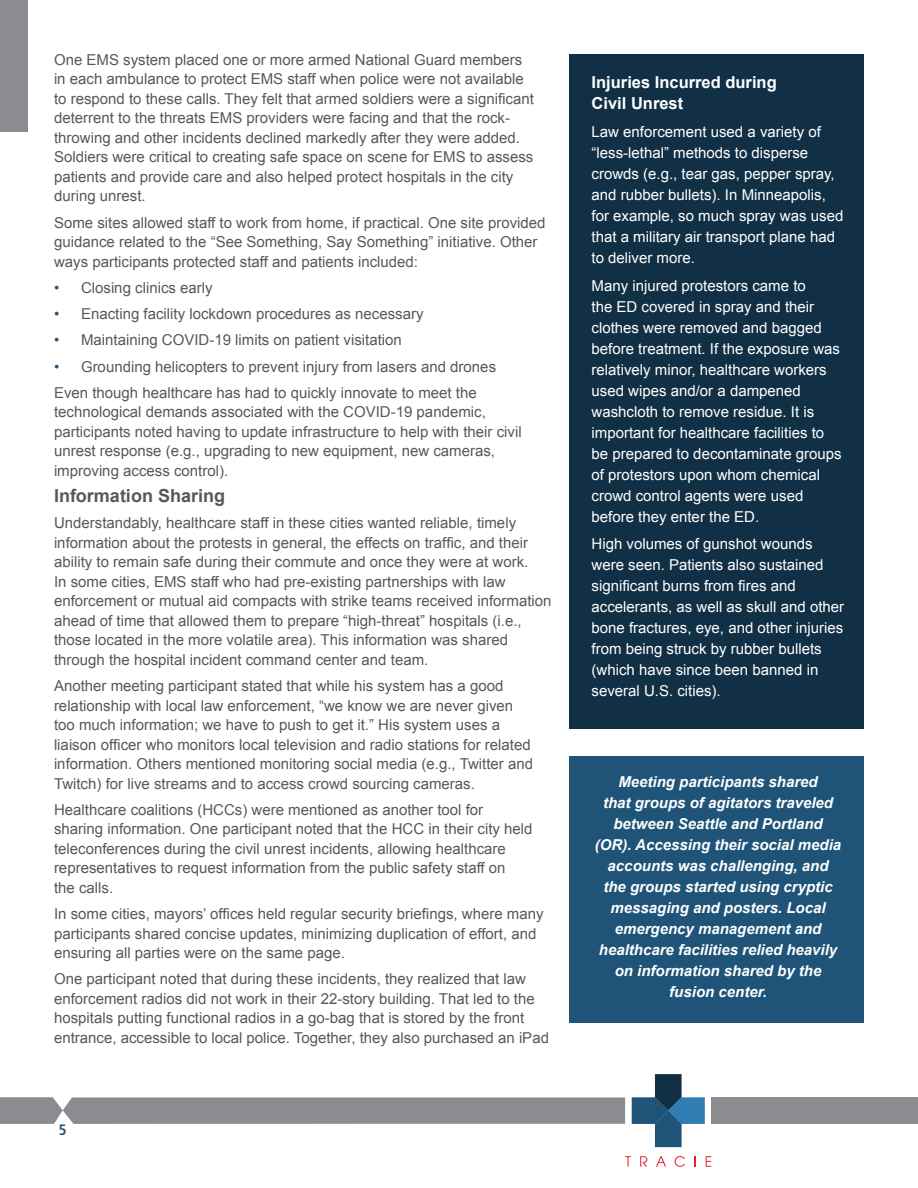
<style>
.page{position:relative;width:918px;height:1188px;background:#fff}
.page>*{position:absolute;margin:0;border:0;box-sizing:border-box;transform-origin:0 0}
.t1{font:700 18px "Arial";color:#57585a}
.t2{font:700 16.5px/21px "Arial";color:#fff}
.t3{font:15px/19.5px "Arial";color:#57585a}
.t4{font:15px/21px "Arial";color:#fff}
.t5{font:italic 700 15px/21px "Arial";color:#fff;text-align:center}
.t6{font:700 condensed 15px "Frutiger";color:#1f5478}
.s1{color:#1f5478}
</style>
<div class="page">
<svg style="left:632px;top:1074px;width:73px;height:73px"></svg>
<svg style="left:625px;top:1156px;width:6px;height:11px"></svg>
<svg style="left:640px;top:1156px;width:7px;height:11px"></svg>
<svg style="left:656px;top:1156px;width:10px;height:11px"></svg>
<svg style="left:675px;top:1156px;width:10px;height:11px"></svg>
<svg style="left:706px;top:1156px;width:5px;height:11px"></svg>
<div style="left:0;top:0;width:28px;height:131px;background:#8b8c90"></div>
<svg style="left:0;top:1097px;width:625px;height:27px;background:#8f9094"></svg>
<div style="left:711px;top:1097px;width:207px;height:27px;background:#8b8c90"></div>
<div style="left:569px;top:54px;width:295px;height:675px;background:#123045"></div>
<div style="left:569px;top:756px;width:295px;height:267px;background:#1f5478"></div>
<p class="t3" style="left:54px;top:50px;width:481px">One EMS system placed one or more armed National Guard members in each ambulance to protect EMS staff when police were not available to respond to these calls. They felt that armed soldiers were a significant</p>
<p class="t3" style="left:54px;top:109px;width:481px">deterrent to the threats EMS providers were facing and that the rock&shy;throwing and other incidents declined markedly after they were added.<br>Soldiers were critical to creating safe space on scene for EMS to assess patients and provide care and also helped protect hospitals in the city during unrest.</p>
<p class="t3" style="left:54px;top:213px;width:493px">Some sites allowed staff to work from home, if practical. One site provided guidance related to the “See Something, Say Something” initiative. Other ways participants protected staff and patients included:</p>
<p class="t3" style="left:54px;top:278px;width:160px"><span class="s1">•</span> Closing clinics early</p>
<p class="t3" style="left:54px;top:304px;width:371px"><span class="s1">•</span> Enacting facility lockdown procedures as necessary</p>
<p class="t3" style="left:54px;top:331px;width:349px"><span class="s1">•</span> Maintaining COVID-19 limits on patient visitation</p>
<p class="t3" style="left:54px;top:357px;width:444px"><span class="s1">•</span> Grounding helicopters to prevent injury from lasers and drones</p>
<p class="t3" style="left:54px;top:383px;width:469px">Even though healthcare has had to quickly innovate to meet the technological demands associated with the COVID-19 pandemic, participants noted having to update infrastructure to help with their civil unrest response (e.g., upgrading to new equipment, new cameras, improving access control).</p>
<h4 class="t1" style="left:54px;top:484px;width:173px">Information Sharing</h4>
<p class="t3" style="left:54px;top:514px;width:476px">Understandably, healthcare staff in these cities wanted reliable, timely information about the protests in general, the effects on traffic, and their ability to remain safe during their commute and once they were at work.</p>
<p class="t3" style="left:54px;top:572px;width:499px">In some cities, EMS staff who had pre-existing partnerships with law enforcement or mutual aid compacts with strike teams received information ahead of time that allowed them to prepare “high-threat” hospitals (i.e., those located in the more volatile area). This information was shared through the hospital incident command center and team.</p>
<p class="t3" style="left:54px;top:676px;width:461px">Another meeting participant stated that while his system has a good relationship with local law enforcement, “we know we are never given</p>
<p class="t3" style="left:54px;top:715px;width:478px">too much information; we have to push to get it.” His system uses a liaison officer who monitors local television and radio stations for related</p>
<p class="t3" style="left:54px;top:754px;width:481px">information. Others mentioned monitoring social media (e.g., Twitter and<br>Twitch) for live streams and to access crowd sourcing cameras.</p>
<p class="t3" style="left:54px;top:800px;width:480px">Healthcare coalitions (HCCs) were mentioned as another tool for sharing information. One participant noted that the HCC in their city held</p>
<p class="t3" style="left:54px;top:839px;width:453px">teleconferences during the civil unrest incidents, allowing healthcare</p>
<p class="t3" style="left:54px;top:859px;width:453px">representatives to request information from the public safety staff on</p>
<p class="t3" style="left:54px;top:878px;width:61px">the calls.</p>
<p class="t3" style="left:54px;top:904px;width:491px">In some cities, mayors’ offices held regular security briefings, where many</p>
<p class="t3" style="left:54px;top:924px;width:484px">participants shared concise updates, minimizing duplication of effort, and ensuring all parties were on the same page.</p>
<p class="t3" style="left:54px;top:970px;width:473px">One participant noted that during these incidents, they realized that law</p>
<p class="t3" style="left:54px;top:989px;width:497px">enforcement radios did not work in their 22-story building. That led to the hospitals putting functional radios in a go-bag that is stored by the front entrance, accessible to local police. Together, they also purchased an iPad</p>
<p class="t6" style="left:59px;top:1121px;width:9px">5</p>
<h4 class="t2" style="left:592px;top:72px;width:187px">Injuries Incurred during<br>Civil Unrest</h4>
<p class="t4" style="left:592px;top:121px;width:245px">Law enforcement used a variety of “less-lethal” methods to disperse crowds (e.g., tear gas, pepper spray,</p>
<p class="t4" style="left:592px;top:184px;width:236px">and rubber bullets). In Minneapolis,</p>
<p class="t4" style="left:592px;top:205px;width:253px">for example, so much spray was used that a military air transport plane had to deliver more.</p>
<p class="t4" style="left:592px;top:275px;width:224px">Many injured protestors came to the ED covered in spray and their</p>
<p class="t4" style="left:592px;top:317px;width:250px">clothes were removed and bagged before treatment. If the exposure was</p>
<p class="t4" style="left:592px;top:359px;width:237px">relatively minor, healthcare workers used wipes and/or a dampened washcloth to remove residue. It is important for healthcare facilities to</p>
<p class="t4" style="left:592px;top:443px;width:252px">be prepared to decontaminate groups</p>
<p class="t4" style="left:592px;top:464px;width:230px">of protestors upon whom chemical crowd control agents were used</p>
<p class="t4" style="left:592px;top:506px;width:169px">before they enter the ED.</p>
<p class="t4" style="left:592px;top:534px;width:222px">High volumes of gunshot wounds</p>
<p class="t4" style="left:592px;top:555px;width:233px">were seen. Patients also sustained</p>
<p class="t4" style="left:592px;top:576px;width:206px">significant burns from fires and</p>
<p class="t4" style="left:592px;top:597px;width:254px">accelerants, as well as skull and other</p>
<p class="t4" style="left:592px;top:618px;width:253px">bone fractures, eye, and other injuries from being struck by rubber bullets (which have since been banned in</p>
<p class="t4" style="left:592px;top:681px;width:131px">several U.S. cities).</p>
<p class="t5" style="left:595px;top:772px;width:248px">Meeting participants shared<br>that groups of agitators traveled between Seattle and Portland (OR). Accessing their social media accounts was challenging, and the groups started using cryptic messaging and posters. Local emergency management and healthcare facilities relied heavily on information shared by the fusion center.</p>
</div>
